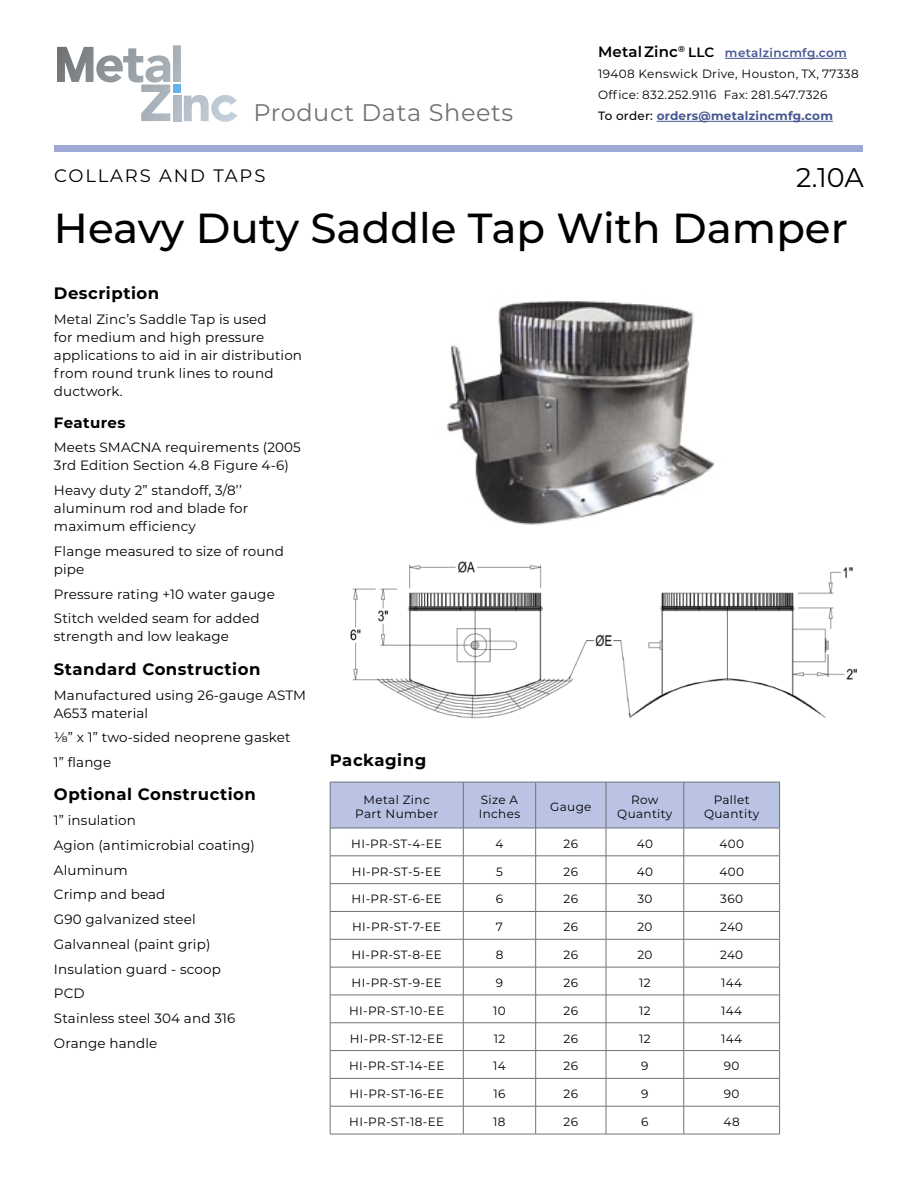
<style>
.page{position:relative;width:918px;height:1188px;background:#fff}
.page>*{position:absolute;margin:0;border:0;box-sizing:border-box;transform-origin:0 0}
.t1{font:500 42px "Montserrat";color:#000}
.t2{font:27px "Montserrat";color:#000}
.t3{font:24px "Montserrat";letter-spacing:.025em;color:#6f7275}
.t4{font:18px "Montserrat";letter-spacing:.1em;color:#000}
.t5{font:700 16.5px "Montserrat";letter-spacing:.03em;color:#000}
.t6{font:700 15px "Montserrat";letter-spacing:.03em;color:#000}
.t7{font:13.5px/24.8px "Montserrat";letter-spacing:.01em;color:#000}
.t8{font:12px/14.4px "Montserrat";letter-spacing:.03em;color:#000;text-align:center}
.t9{font:700 12px "Montserrat";letter-spacing:.02em;color:#465792}
.s1{font-weight:600;font-size:15px}
.s2{font-weight:600;font-size:13.5px}
.s3{font-weight:600;color:#465792}
.s4{font-weight:500;color:#000}
</style>
<div class="page">
<svg style="left:330px;top:782px;width:450px;height:352px"></svg>
<hr style="left:330px;top:1134px;width:133px;height:1px;background:#6f7275">
<hr style="left:463px;top:1134px;width:73px;height:1px;background:#6f7275">
<hr style="left:536px;top:1134px;width:70px;height:1px;background:#6f7275">
<hr style="left:606px;top:1134px;width:78px;height:1px;background:#6f7275">
<hr style="left:684px;top:1134px;width:96px;height:1px;background:#6f7275">
<img style="left:447px;top:301px;width:268px;height:224px">
<img style="left:350px;top:561px;width:507px;height:158px">
<div style="left:54px;top:145px;width:809px;height:7px;background:#9ea9d8"></div>
<svg style="left:57px;top:45px;width:180px;height:77px"></svg>
<hr style="left:725px;top:58px;width:122px;height:1px;background:#465792">
<hr style="left:657px;top:121px;width:176px;height:1px;background:#465792">
<p class="t8" style="left:598px;top:42px;width:262px;line-height:21px;text-align:left"><span class="s1">Metal Zinc</span><sup>®</sup> <span class="s2">LLC</span> <span class="s3">metalzincmfg.com<br></span>19408 Kenswick Drive, Houston, TX, 77338<br>Office: 832.252.9116 Fax: 281.547.7326</p>
<h3 class="t3" style="left:254px;top:96px;width:261px">Product Data Sheets</h3>
<p class="t9" style="left:598px;top:107px;width:236px"><span class="s4">To order:</span> orders@metalzincmfg.com</p>
<h3 class="t4" style="left:54px;top:163px;width:213px">COLLARS AND TAPS</h3>
<h2 class="t2" style="left:796px;top:159px;width:69px">2.10A</h2>
<h1 class="t1" style="left:54px;top:199px;width:796px">Heavy Duty Saddle Tap With Damper</h1>
<p class="t5" style="left:54px;top:282px;width:107px">Description</p>
<p class="t7" style="left:54px;top:310px;width:250px;line-height:18px">Metal Zinc’s Saddle Tap is used<br>for medium and high pressure applications to aid in air distribution from round trunk lines to round ductwork.</p>
<p class="t6" style="left:54px;top:412px;width:73px">Features</p>
<p class="t7" style="left:54px;top:438px;width:248px;line-height:18px">Meets SMACNA requirements (2005<br>3rd Edition Section 4.8 Figure 4-6)</p>
<p class="t7" style="left:54px;top:481px;width:196px;line-height:18px">Heavy duty 2” standoff, 3/8’’ aluminum rod and blade for maximum efficiency</p>
<p class="t7" style="left:54px;top:542px;width:232px;line-height:18px">Flange measured to size of round pipe</p>
<p class="t7" style="left:54px;top:581px;width:222px">Pressure rating +10 water gauge<br>Stitch welded seam for added</p>
<p class="t7" style="left:54px;top:624px;width:177px">strength and low leakage</p>
<p class="t5" style="left:54px;top:657px;width:208px">Standard Construction</p>
<p class="t7" style="left:54px;top:685px;width:254px;line-height:18px">Manufactured using 26-gauge ASTM<br>A653 material</p>
<p class="t7" style="left:54px;top:725px;width:238px">⅛” x 1” two-sided neoprene gasket<br>1” flange</p>
<p class="t5" style="left:54px;top:783px;width:203px">Optional Construction</p>
<p class="t7" style="left:54px;top:807px;width:203px">1” insulation<br>Agion (antimicrobial coating)<br>Aluminum<br>Crimp and bead<br>G90 galvanized steel<br>Galvanneal (paint grip)<br>Insulation guard - scoop<br>PCD<br>Stainless steel 304 and 316<br>Orange handle</p>
<p class="t5" style="left:330px;top:748px;width:98px">Packaging</p>
<p class="t8" style="left:355px;top:792px;width:84px">Metal Zinc<br>Part Number</p>
<p class="t8" style="left:479px;top:792px;width:43px;text-align:left">Size A<br>Inches</p>
<p class="t8" style="left:550px;top:799px;width:43px">Gauge</p>
<p class="t8" style="left:617px;top:792px;width:57px">Row<br>Quantity</p>
<p class="t8" style="left:704px;top:792px;width:57px">Pallet<br>Quantity</p>
<p class="t8" style="left:351px;top:836px;width:92px">HI-PR-ST-4-EE</p>
<p class="t8" style="left:496px;top:836px;width:9px">4</p>
<p class="t8" style="left:564px;top:836px;width:16px">26</p>
<p class="t8" style="left:637px;top:836px;width:18px">40</p>
<p class="t8" style="left:719px;top:836px;width:26px">400</p>
<p class="t8" style="left:352px;top:864px;width:91px">HI-PR-ST-5-EE</p>
<p class="t8" style="left:496px;top:864px;width:8px">5</p>
<p class="t8" style="left:564px;top:864px;width:16px">26</p>
<p class="t8" style="left:637px;top:864px;width:18px">40</p>
<p class="t8" style="left:719px;top:864px;width:26px">400</p>
<p class="t8" style="left:352px;top:891px;width:92px">HI-PR-ST-6-EE</p>
<p class="t8" style="left:496px;top:891px;width:9px">6</p>
<p class="t8" style="left:564px;top:891px;width:16px">26</p>
<p class="t8" style="left:637px;top:891px;width:17px">30</p>
<p class="t8" style="left:720px;top:891px;width:24px">360</p>
<p class="t8" style="left:352px;top:919px;width:91px">HI-PR-ST-7-EE</p>
<p class="t8" style="left:496px;top:919px;width:9px">7</p>
<p class="t8" style="left:564px;top:919px;width:16px">26</p>
<p class="t8" style="left:637px;top:919px;width:17px">20</p>
<p class="t8" style="left:720px;top:919px;width:25px">240</p>
<p class="t8" style="left:352px;top:947px;width:92px">HI-PR-ST-8-EE</p>
<p class="t8" style="left:496px;top:947px;width:9px">8</p>
<p class="t8" style="left:564px;top:947px;width:16px">26</p>
<p class="t8" style="left:637px;top:947px;width:17px">20</p>
<p class="t8" style="left:720px;top:947px;width:25px">240</p>
<p class="t8" style="left:352px;top:975px;width:92px">HI-PR-ST-9-EE</p>
<p class="t8" style="left:496px;top:975px;width:9px">9</p>
<p class="t8" style="left:564px;top:975px;width:16px">26</p>
<p class="t8" style="left:639px;top:975px;width:13px">12</p>
<p class="t8" style="left:721px;top:975px;width:22px">144</p>
<p class="t8" style="left:349px;top:1003px;width:97px">HI-PR-ST-10-EE</p>
<p class="t8" style="left:493px;top:1003px;width:14px">10</p>
<p class="t8" style="left:564px;top:1003px;width:16px">26</p>
<p class="t8" style="left:639px;top:1003px;width:13px">12</p>
<p class="t8" style="left:721px;top:1003px;width:22px">144</p>
<p class="t8" style="left:350px;top:1031px;width:96px">HI-PR-ST-12-EE</p>
<p class="t8" style="left:494px;top:1031px;width:13px">12</p>
<p class="t8" style="left:564px;top:1031px;width:16px">26</p>
<p class="t8" style="left:639px;top:1031px;width:13px">12</p>
<p class="t8" style="left:721px;top:1031px;width:22px">144</p>
<p class="t8" style="left:349px;top:1058px;width:97px">HI-PR-ST-14-EE</p>
<p class="t8" style="left:493px;top:1058px;width:14px">14</p>
<p class="t8" style="left:564px;top:1058px;width:16px">26</p>
<p class="t8" style="left:641px;top:1058px;width:9px">9</p>
<p class="t8" style="left:724px;top:1058px;width:17px">90</p>
<p class="t8" style="left:349px;top:1086px;width:96px">HI-PR-ST-16-EE</p>
<p class="t8" style="left:493px;top:1086px;width:13px">16</p>
<p class="t8" style="left:564px;top:1086px;width:16px">26</p>
<p class="t8" style="left:641px;top:1086px;width:9px">9</p>
<p class="t8" style="left:724px;top:1086px;width:17px">90</p>
<p class="t8" style="left:349px;top:1114px;width:96px">HI-PR-ST-18-EE</p>
<p class="t8" style="left:493px;top:1114px;width:14px">18</p>
<p class="t8" style="left:564px;top:1114px;width:16px">26</p>
<p class="t8" style="left:641px;top:1114px;width:9px">6</p>
<p class="t8" style="left:724px;top:1114px;width:18px">48</p>
</div>
